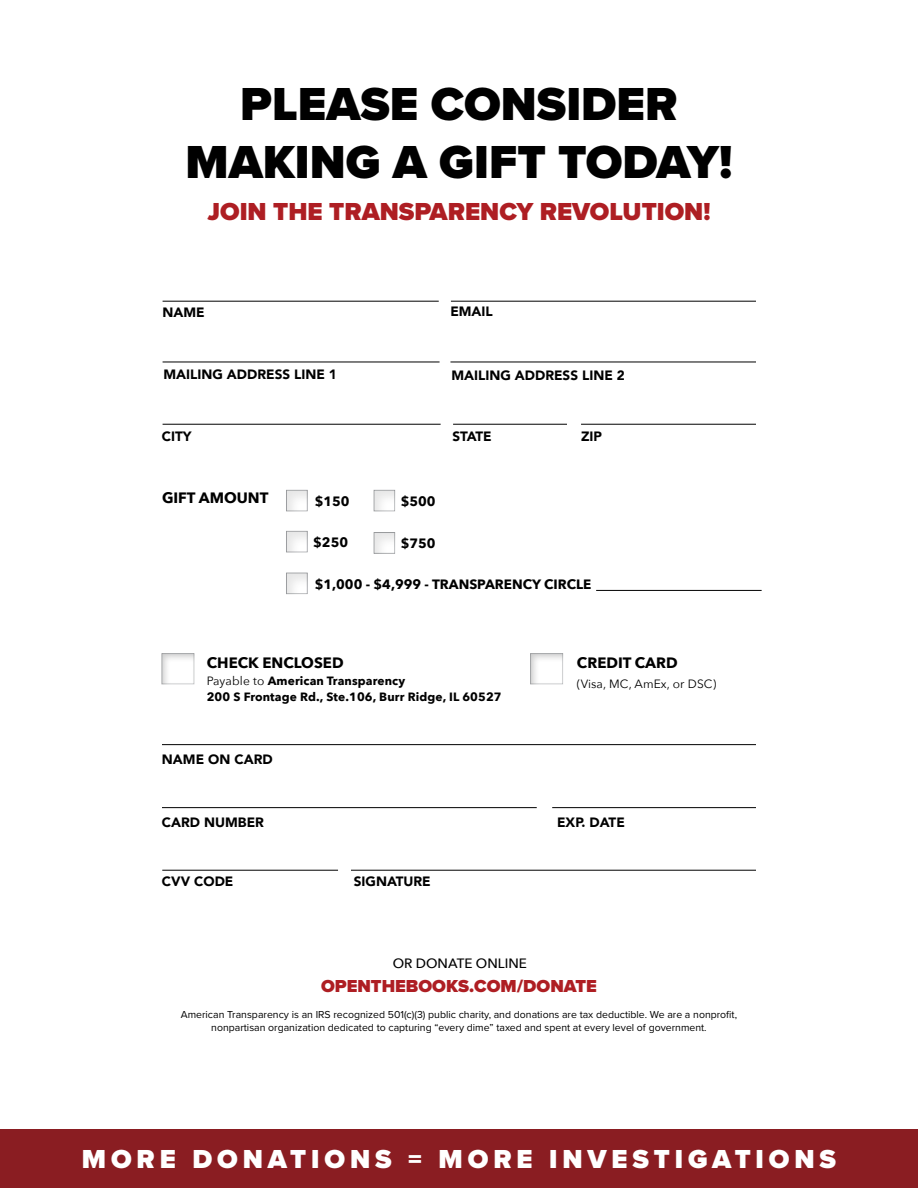
<style>
.page{position:relative;width:918px;height:1188px;background:#fff}
.page>*{position:absolute;margin:0;border:0;box-sizing:border-box;transform-origin:0 0}
.t1{font:900 48px/57.6px "Proxima Nova";color:#000;text-align:center}
.t2{font:900 27px "Proxima Nova";letter-spacing:.18em;color:#fff}
.t3{font:900 25.5px "Proxima Nova";color:#ae1e23}
.t4{font:900 18px "Proxima Nova";color:#ae1e23}
.t5{font:700 15px "Avenir Next";color:#000}
.t6{font:15px "Proxima Nova Extrabld";color:#fff}
.t7{font:900 13.5px "Avenir";color:#000}
.t8{font:500 13.5px "Proxima Nova";letter-spacing:.3em;color:#fff}
.t9{font:700 13.5px "Avenir Next";color:#000}
.t10{font:500 13.5px "Avenir Next";color:#000}
.t11{font:700 12px/16.5px "Avenir Next";letter-spacing:.01em;color:#000}
.t12{font:12px "Avenir Next";letter-spacing:.01em;color:#000}
.t13{font:10.5px/12.6px "Proxima Nova";color:#000;text-align:center}
.s1{font-weight:400}
</style>
<div class="page">
<div style="left:0;top:1130px;width:918px;height:58px;background:#8a1d22"></div>
<div style="left:148px;top:644px;width:60px;height:42px;background:#000;opacity:.2"></div>
<div style="left:517px;top:644px;width:60px;height:42px;background:#000;opacity:.2"></div>
<hr style="left:163px;top:301px;width:276px;height:1px;background:#000">
<hr style="left:163px;top:362px;width:277px;height:1px;background:#000">
<hr style="left:163px;top:424px;width:278px;height:1px;background:#000">
<hr style="left:162px;top:744px;width:594px;height:1px;background:#000">
<hr style="left:162px;top:807px;width:375px;height:1px;background:#000">
<hr style="left:552px;top:807px;width:204px;height:1px;background:#000">
<hr style="left:351px;top:870px;width:405px;height:1px;background:#000">
<hr style="left:162px;top:870px;width:176px;height:1px;background:#000">
<hr style="left:450px;top:362px;width:306px;height:1px;background:#000">
<hr style="left:453px;top:424px;width:114px;height:1px;background:#000">
<hr style="left:451px;top:301px;width:305px;height:1px;background:#000">
<hr style="left:581px;top:424px;width:175px;height:1px;background:#000">
<hr style="left:596px;top:590px;width:166px;height:1px;background:#000">
<div style="left:272px;top:480px;width:48px;height:33px;background:#000;opacity:.1"></div>
<div style="left:272px;top:563px;width:48px;height:33px;background:#000;opacity:.1"></div>
<div style="left:272px;top:521px;width:48px;height:33px;background:#000;opacity:.1"></div>
<div style="left:360px;top:480px;width:47px;height:33px;background:#000;opacity:.1"></div>
<div style="left:360px;top:523px;width:47px;height:33px;background:#000;opacity:.1"></div>
<h1 class="t1" style="left:185px;top:75px;width:549px">PLEASE CONSIDER<br>MAKING A GIFT TODAY!</h1>
<h3 class="t3" style="left:207px;top:193px;width:505px">JOIN THE TRANSPARENCY REVOLUTION!</h3>
<p class="t7" style="left:163px;top:301px;width:44px">NAME</p>
<p class="t7" style="left:450px;top:300px;width:44px">EMAIL</p>
<p class="t7" style="left:163px;top:362px;width:175px">MAILING ADDRESS LINE 1</p>
<p class="t7" style="left:451px;top:364px;width:175px">MAILING ADDRESS LINE 2</p>
<p class="t7" style="left:162px;top:425px;width:31px">CITY</p>
<p class="t7" style="left:453px;top:425px;width:41px">STATE</p>
<h3 class="t5" style="left:162px;top:485px;width:108px">GIFT AMOUNT</h3>
<p class="t9" style="left:315px;top:489px;width:36px">$150</p>
<p class="t9" style="left:313px;top:530px;width:36px">$250</p>
<p class="t9" style="left:401px;top:489px;width:36px">$500</p>
<p class="t9" style="left:401px;top:532px;width:36px">$750</p>
<p class="t7" style="left:581px;top:425px;width:23px">ZIP</p>
<p class="t9" style="left:315px;top:573px;width:278px">$1,000 - $4,999 - TRANSPARENCY CIRCLE</p>
<h3 class="t5" style="left:207px;top:650px;width:138px">CHECK ENCLOSED</h3>
<p class="t11" style="left:207px;top:672px;width:296px"><span class="s1">Payable to</span> American Transparency<br>200 S Frontage Rd., Ste.106, Burr Ridge, IL 60527</p>
<p class="t7" style="left:162px;top:748px;width:112px">NAME ON CARD</p>
<h3 class="t5" style="left:577px;top:650px;width:102px">CREDIT CARD</h3>
<p class="t12" style="left:577px;top:673px;width:141px">(Visa, MC, AmEx, or DSC)</p>
<p class="t7" style="left:162px;top:810px;width:103px">CARD NUMBER</p>
<p class="t7" style="left:557px;top:811px;width:69px">EXP. DATE</p>
<p class="t7" style="left:162px;top:870px;width:73px">CVV CODE</p>
<p class="t7" style="left:354px;top:869px;width:79px">SIGNATURE</p>
<p class="t10" style="left:393px;top:951px;width:136px">OR DONATE ONLINE</p>
<h3 class="t4" style="left:321px;top:973px;width:277px">OPENTHEBOOKS.COM/DONATE</h3>
<p class="t13" style="left:181px;top:1008px;width:558px">American Transparency is an IRS recognized 501(c)(3) public charity, and donations are tax deductible. We are a nonprofit, nonpartisan organization dedicated to capturing “every dime” taxed and spent at every level of government.</p>
<h2 class="t2" style="left:82px;top:1139px;width:756px">MORE DONATIONS = MORE INVESTIGATIONS</h2>
<p class="t8" style="left:285px;top:1149px;width:523px"><span class="s1">| A PROJECT OF</span> AMERICAN TRANSPARENCY | <span class="s1">501(c)(3)</span></p>
<h3 class="t6" style="left:834px;top:1147px;width:19px">47</h3>
<p class="t8" style="left:72px;top:1149px;width:202px">OPENTHEBOOKS.COM</p>
</div>
